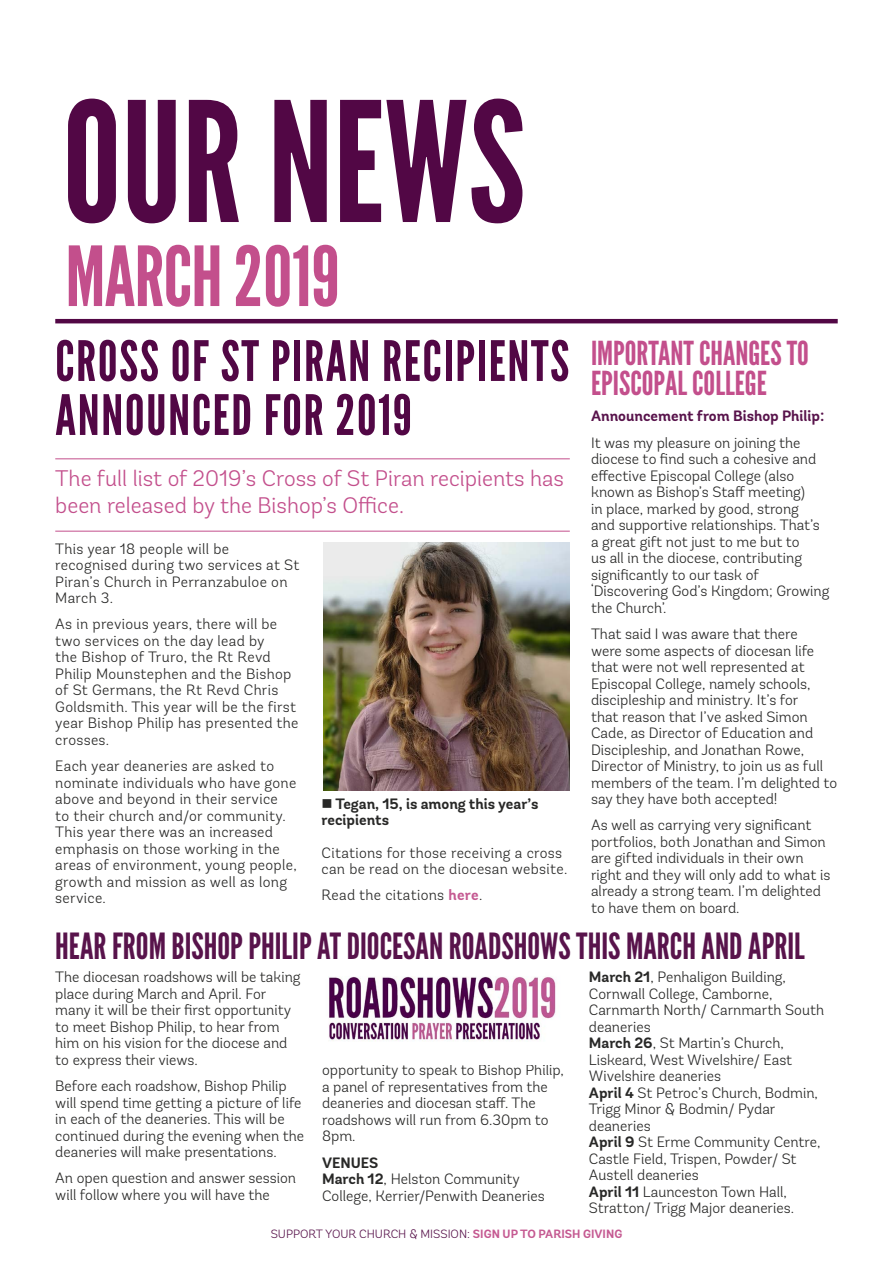
<style>
.page{position:relative;width:893px;height:1263px;background:#fff}
.page>*{position:absolute;margin:0;border:0;box-sizing:border-box;transform-origin:0 0}
.t1{font:166.2px "League Gothic";color:#520745}
.t2{font:82.5px "League Gothic";letter-spacing:-.01em;color:#c34f8c}
.t3{font:55.5px/54px "League Gothic";letter-spacing:.03em;color:#520745}
.t4{font:36px "League Gothic";color:#58134b}
.t5{font:33px/30px "League Gothic";color:#c34f8c}
.t6{font:300 22.5px/27px "Andes Rounded";color:#c34f8c}
.t7{font:300 15px/16.5px "Andes Rounded";color:#282827}
.t8{font:300 15px/16.5px "Andes Rounded";letter-spacing:.02em;color:#282827}
.t9{font:700 15px/16.5px "Andes Rounded";color:#282827}
.t10{font:700 15px "Andes Rounded";color:#58134b}
.t11{font:300 12px "Andes Rounded";color:#58134b}
.s1{font-weight:700;color:#c55a92}
.s2{font-weight:700}
</style>
<div class="page">
<hr style="left:55px;top:458px;width:515px;height:1px;background:#c34f8c">
<hr style="left:55px;top:531px;width:515px;height:1px;background:#c34f8c">
<hr style="left:55px;top:319px;width:783px;height:4px;background:#520745">
<img style="left:323px;top:542px;width:247px;height:249px">
<img style="left:329px;top:976px;width:227px;height:65px">
<h1 class="t1" style="left:63px;top:64px;width:464px">OUR NEWS</h1>
<h2 class="t2" style="left:65px;top:227px;width:276px">MARCH 2019</h2>
<h3 class="t3" style="left:55px;top:334px;width:515px">CROSS OF ST PIRAN RECIPIENTS<br>ANNOUNCED FOR 2019</h3>
<h3 class="t6" style="left:55px;top:465px;width:510px">The full list of 2019’s Cross of St Piran recipients has been released by the Bishop’s Office.</h3>
<p class="t8" style="left:55px;top:540px;width:246px">This year 18 people will be recognised during two services at St<br>Piran’s Church in Perranzabuloe on<br>March 3.</p>
<p class="t8" style="left:55px;top:616px;width:245px">As in previous years, there will be two services on the day lead by<br>the Bishop of Truro, the Rt Revd<br>Philip Mounstephen and the Bishop of St Germans, the Rt Revd Chris<br>Goldsmith. This year will be the first year Bishop Philip has presented the crosses.</p>
<p class="t8" style="left:55px;top:758px;width:243px">Each year deaneries are asked to nominate individuals who have gone above and beyond in their service<br>to their church and/or community.<br>This year there was an increased emphasis on those working in the areas of environment, young people, growth and mission as well as long service.</p>
<p class="t9" style="left:322px;top:796px;width:218px">■ Tegan, 15, is among this year’s recipients</p>
<p class="t8" style="left:322px;top:844px;width:247px">Citations for those receiving a cross can be read on the diocesan website.</p>
<p class="t8" style="left:322px;top:887px;width:162px">Read the citations <span class="s1">here</span>.</p>
<h3 class="t5" style="left:591px;top:339px;width:219px">IMPORTANT CHANGES TO<br>EPISCOPAL COLLEGE</h3>
<p class="t10" style="left:591px;top:407px;width:235px">Announcement from Bishop Philip:</p>
<p class="t7" style="left:591px;top:434px;width:240px">It was my pleasure on joining the diocese to find such a cohesive and effective Episcopal College (also known as Bishop’s Staff meeting)<br>in place, marked by good, strong<br>and supportive relationships. That’s a great gift not just to me but to<br>us all in the diocese, contributing significantly to our task of ‘Discovering God’s Kingdom; Growing the Church’.</p>
<p class="t7" style="left:591px;top:625px;width:248px">That said I was aware that there<br>were some aspects of diocesan life that were not well represented at Episcopal College, namely schools, discipleship and ministry. It’s for<br>that reason that I’ve asked Simon Cade, as Director of Education and Discipleship, and Jonathan Rowe, Director of Ministry, to join us as full members of the team. I’m delighted to say they have both accepted!</p>
<p class="t7" style="left:591px;top:817px;width:241px">As well as carrying very significant portfolios, both Jonathan and Simon are gifted individuals in their own right and they will only add to what is already a strong team. I’m delighted to have them on board.</p>
<h3 class="t4" style="left:55px;top:924px;width:751px">HEAR FROM BISHOP PHILIP AT DIOCESAN ROADSHOWS THIS MARCH AND APRIL</h3>
<p class="t7" style="left:55px;top:969px;width:247px">The diocesan roadshows will be taking place during March and April. For many it will be their first opportunity to meet Bishop Philip, to hear from him on his vision for the diocese and to express their views.</p>
<p class="t7" style="left:55px;top:1078px;width:250px">Before each roadshow, Bishop Philip will spend time getting a picture of life in each of the deaneries. This will be continued during the evening when the deaneries will make presentations.</p>
<p class="t7" style="left:55px;top:1170px;width:242px">An open question and answer session will follow where you will have the</p>
<p class="t7" style="left:322px;top:1062px;width:243px">opportunity to speak to Bishop Philip, a panel of representatives from the deaneries and diocesan staff. The roadshows will run from 6.30pm to<br>8pm.</p>
<p class="t7" style="left:322px;top:1154px;width:224px"><span class="s2">VENUES<br>March 12</span>, Helston Community<br>College, Kerrier/Penwith Deaneries</p>
<p class="t7" style="left:589px;top:969px;width:237px"><span class="s2">March 21</span>, Penhaligon Building,<br>Cornwall College, Camborne,<br>Carnmarth North/ Carnmarth South deaneries<br><span class="s2">March 26</span>, St Martin’s Church,<br>Liskeard, West Wivelshire/ East<br>Wivelshire deaneries<br><span class="s2">April 4</span> St Petroc’s Church, Bodmin,<br>Trigg Minor &amp; Bodmin/ Pydar deaneries<br><span class="s2">April 9</span> St Erme Community Centre,<br>Castle Field, Trispen, Powder/ St<br>Austell deaneries<br><span class="s2">April 11</span> Launceston Town Hall,<br>Stratton/ Trigg Major deaneries.</p>
<p class="t11" style="left:271px;top:1226px;width:353px">SUPPORT YOUR CHURCH &amp; MISSION: <span class="s1">SIGN UP TO PARISH GIVING</span></p>
</div>
